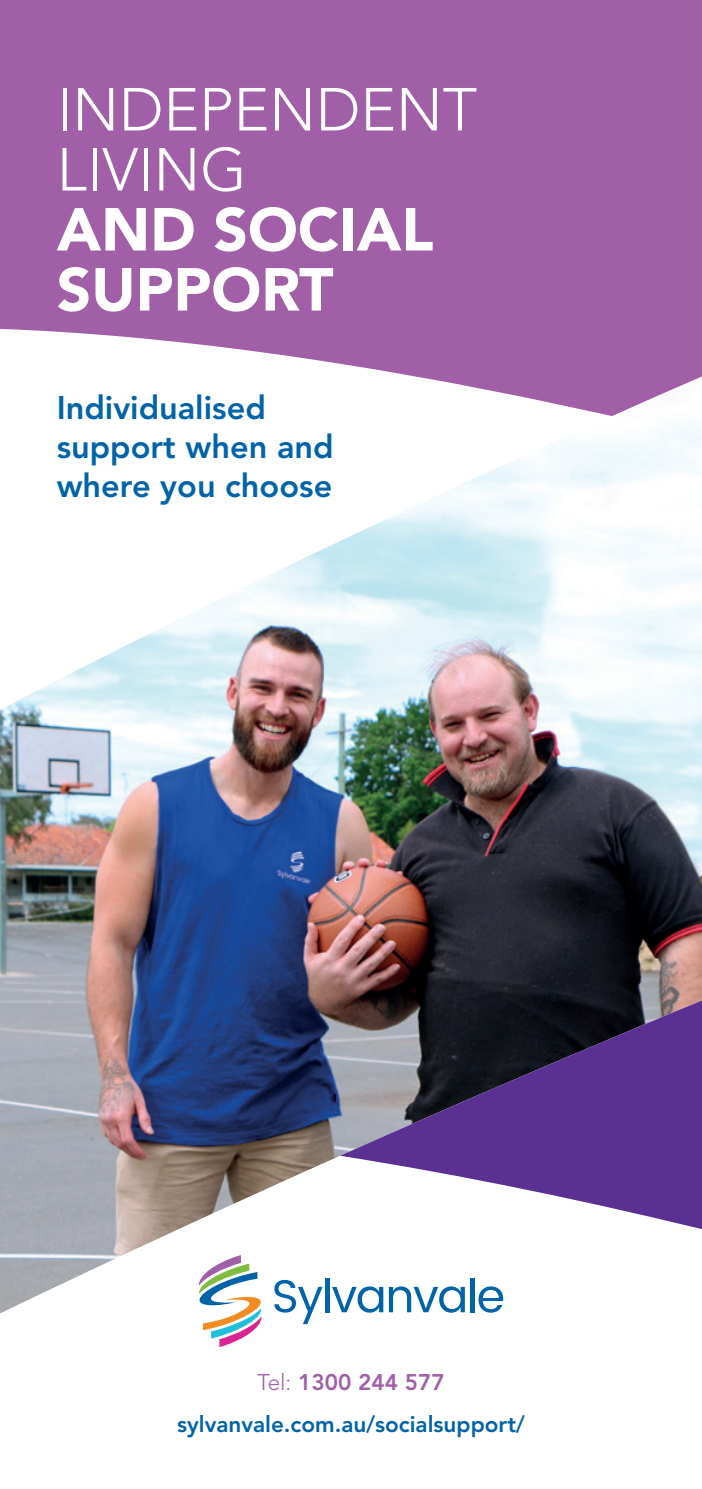
<style>
.page{position:relative;width:702px;height:1489px;background:#fff}
.page>*{position:absolute;margin:0;border:0;box-sizing:border-box;transform-origin:0 0}
.t1{font:300 60px/60px "Avenir LT Std";color:#fff}
.t2{font:800 32.5px/39px "Avenir LT Std";color:#0163a8}
.t3{font:800 22.5px "Avenir LT Std";color:#0163a8}
.t4{font:800 22.5px "Avenir LT Std";color:#a05fa7}
.s1{font-weight:900}
.s2{font-weight:300}
</style>
<div class="page">
<div style="left:0;top:0;width:702px;height:376px;background:#a05fa7"></div>
<img style="left:0;top:376px;width:702px;height:937px">
<svg style="left:340px;top:991px;width:362px;height:243px;fill:#5a3092"></svg>
<svg style="left:274px;top:1279px;width:48px;height:44px"></svg>
<hr style="left:325px;top:1277px;width:4px;height:35px;background:#0163a8">
<svg style="left:332px;top:1286px;width:51px;height:26px"></svg>
<svg style="left:389px;top:1286px;width:76px;height:26px"></svg>
<hr style="left:470px;top:1277px;width:4px;height:35px;background:#0163a8">
<svg style="left:478px;top:1286px;width:25px;height:26px"></svg>
<svg style="left:197px;top:1254px;width:66px;height:92px"></svg>
<p class="t1" style="left:57px;top:80px;width:422px">INDEPENDENT<br>LIVING<br><span class="s1">AND SOCIAL<br>SUPPORT</span></p>
<p class="t2" style="left:57px;top:388px;width:278px">Individualised support when and where you choose</p>
<p class="t4" style="left:257px;top:1368px;width:189px"><span class="s2">Tel:</span> 1300 244 577</p>
<p class="t3" style="left:177px;top:1410px;width:349px">sylvanvale.com.au/socialsupport/</p>
</div>
